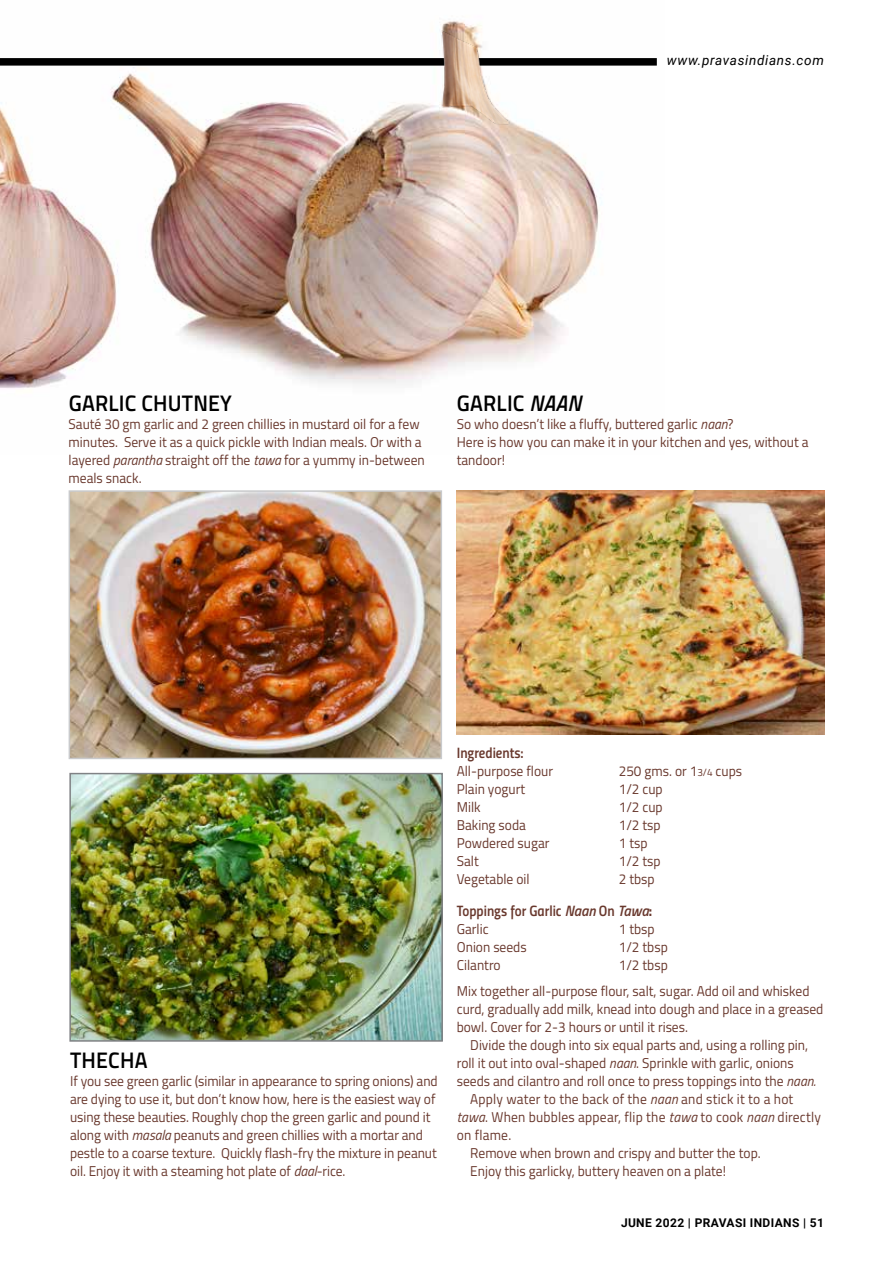
<style>
.page{position:relative;width:893px;height:1263px;background:#fff}
.page>*{position:absolute;margin:0;border:0;box-sizing:border-box;transform-origin:0 0}
.t1{font:600 22.5px "Titillium";letter-spacing:.01em;color:#000;scale:.95 1}
.t2{font:15px "Titillium Semibold Upright";color:#69382d;scale:.95 1}
.t3{font:14.25px/18px "Titillium";color:#69382d;scale:.95 1}
.t4{font:italic 13.5px "Roboto";letter-spacing:.05em;color:#000}
.t5{font:700 12px "Roboto";letter-spacing:.03em;color:#000}
.s1{font-style:italic}
.s2{font-size:10.5px}
.s3{font-family:"Titillium";font-weight:600;font-style:italic}
.s4{font-family:"Titillium Bold Upright"}
</style>
<div class="page">
<img style="left:0;top:67px;width:602px;height:322px">
<div style="left:0;top:58px;width:657px;height:8px;background:#000"></div>
<img style="left:72px;top:776px;width:368px;height:263px">
<div style="left:69px;top:773px;width:374px;height:269px;border:2px solid #808285"></div>
<img style="left:457px;top:490px;width:368px;height:244px">
<img style="left:72px;top:493px;width:367px;height:263px">
<div style="left:69px;top:490px;width:373px;height:269px;border:2px solid #c9cacc"></div>
<img style="left:394px;top:21px;width:149px;height:132px">
<p class="t4" style="left:667px;top:51px;width:158px">www.pravasindians.com</p>
<h1 class="t1" style="left:69px;top:386px;width:173px">GARLIC CHUTNEY</h1>
<p class="t3" style="left:69px;top:414px;width:376px">Sauté 30 gm garlic and 2 green chillies in mustard oil for a few minutes. Serve it as a quick pickle with Indian meals. Or with a layered <span class="s1">parantha</span> straight off the <span class="s1">tawa</span> for a yummy in-between meals snack.</p>
<h1 class="t1" style="left:457px;top:386px;width:132px">GARLIC <span class="s1">NAAN</span></h1>
<p class="t3" style="left:457px;top:414px;width:372px">So who doesn’t like a fluffy, buttered garlic <span class="s1">naan</span>?<br>Here is how you can make it in your kitchen and yes, without a tandoor!</p>
<h1 class="t1" style="left:70px;top:1043px;width:83px">THECHA</h1>
<p class="t3" style="left:70px;top:1072px;width:388px">If you see green garlic (similar in appearance to spring onions) and are dying to use it, but don’t know how, here is the easiest way of using these beauties. Roughly chop the green garlic and pound it along with <span class="s1">masala</span> peanuts and green chillies with a mortar and pestle to a coarse texture. Quickly flash-fry the mixture in peanut oil. Enjoy it with a steaming hot plate of <span class="s1">daal</span>-rice.</p>
<p class="t2" style="left:457px;top:741px;width:72px">Ingredients:</p>
<p class="t3" style="left:457px;top:761px;width:103px">All-purpose flour</p>
<p class="t3" style="left:619px;top:761px;width:131px">250 gms. or 1<span class="s2">3/4</span> cups</p>
<p class="t3" style="left:457px;top:779px;width:73px">Plain yogurt</p>
<p class="t3" style="left:619px;top:779px;width:48px">1/2 cup</p>
<p class="t3" style="left:457px;top:797px;width:27px">Milk</p>
<p class="t3" style="left:619px;top:797px;width:48px">1/2 cup</p>
<p class="t3" style="left:457px;top:815px;width:74px">Baking soda</p>
<p class="t3" style="left:619px;top:815px;width:46px">1/2 tsp</p>
<p class="t3" style="left:457px;top:833px;width:99px">Powdered sugar</p>
<p class="t3" style="left:619px;top:833px;width:32px">1 tsp</p>
<p class="t3" style="left:457px;top:851px;width:25px">Salt</p>
<p class="t3" style="left:619px;top:851px;width:46px">1/2 tsp</p>
<p class="t3" style="left:457px;top:869px;width:78px">Vegetable oil</p>
<p class="t3" style="left:619px;top:869px;width:39px">2 tbsp</p>
<p class="t2" style="left:457px;top:899px;width:207px">Toppings for Garlic <span class="s3">Naan</span> On <span class="s3">Tawa</span><span class="s4">:</span></p>
<p class="t3" style="left:457px;top:919px;width:35px">Garlic</p>
<p class="t3" style="left:619px;top:919px;width:39px">1 tbsp</p>
<p class="t3" style="left:457px;top:937px;width:75px">Onion seeds</p>
<p class="t3" style="left:619px;top:937px;width:53px">1/2 tbsp</p>
<p class="t3" style="left:457px;top:955px;width:48px">Cilantro</p>
<p class="t3" style="left:619px;top:955px;width:53px">1/2 tbsp</p>
<p class="t3" style="left:457px;top:982px;width:387px">Mix together all-purpose flour, salt, sugar. Add oil and whisked curd, gradually add milk, knead into dough and place in a greased bowl. Cover for 2-3 hours or until it rises.</p>
<p class="t3" style="left:470px;top:1036px;width:357px">Divide the dough into six equal parts and, using a rolling pin,</p>
<p class="t3" style="left:457px;top:1054px;width:356px">roll it out into oval-shaped <span class="s1">naan</span>. Sprinkle with garlic, onions</p>
<p class="t3" style="left:457px;top:1072px;width:379px">seeds and cilantro and roll once to press toppings into the <span class="s1">naan.</span></p>
<p class="t3" style="left:470px;top:1090px;width:342px">Apply water to the back of the <span class="s1">naan</span> and stick it to a hot</p>
<p class="t3" style="left:457px;top:1108px;width:385px"><span class="s1">tawa</span>. When bubbles appear, flip the <span class="s1">tawa</span> to cook <span class="s1">naan</span> directly</p>
<p class="t3" style="left:457px;top:1126px;width:59px">on flame.</p>
<p class="t3" style="left:470px;top:1144px;width:307px">Remove when brown and crispy and butter the top.</p>
<p class="t3" style="left:470px;top:1162px;width:271px">Enjoy this garlicky, buttery heaven on a plate!</p>
<p class="t5" style="left:621px;top:1214px;width:204px">JUNE 2022 | PRAVASI INDIANS | 51</p>
</div>
